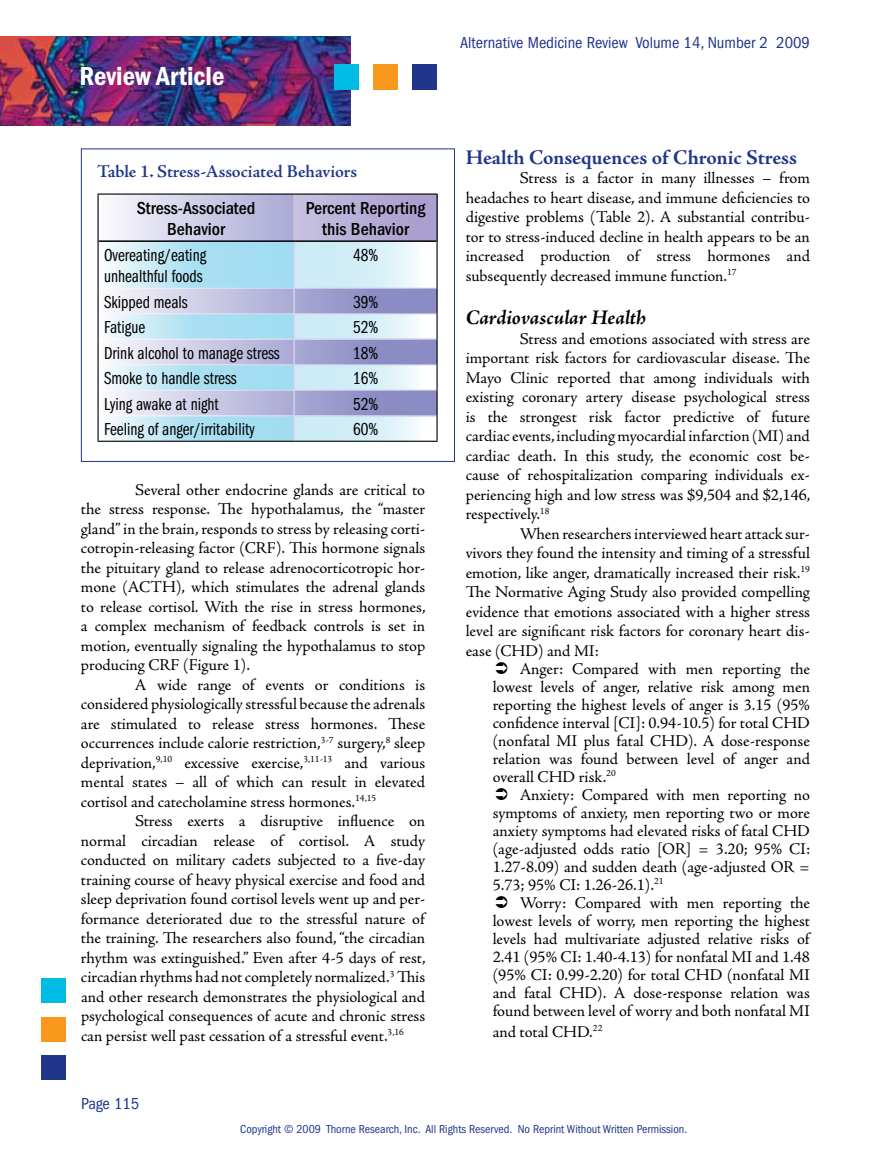
<style>
.page{position:relative;width:891px;height:1161px;background:#fff}
.page>*{position:absolute;margin:0;border:0;box-sizing:border-box;transform-origin:0 0}
.t1{font:600 condensed 27px "Franklin Gothic";color:#fff}
.t2{font:700 21px "Adobe Jenson Pro";letter-spacing:-.005em;color:#21368b}
.t3{font:italic 700 21px "Adobe Jenson Pro";letter-spacing:-.005em;color:#000}
.t4{font:18px/21.6px "Franklin Gothic Book Cmpr";color:#000}
.t5{font:500 condensed 18px/21.6px "Franklin Gothic";color:#000;text-align:center}
.t6{font:600 18px "Adobe Jenson Pro";letter-spacing:-.005em;color:#21368b}
.t7{font:16.5px/19.5px "Adobe Jenson Pro";letter-spacing:-.005em;color:#000;text-align:justify}
.t8{font:condensed 16.5px "Franklin Gothic";color:#21368b}
.t9{font:condensed 12px "Franklin Gothic";color:#21368b}
</style>
<div class="page">
<img style="left:0;top:36px;width:350px;height:89px">
<div style="left:334px;top:65px;width:25px;height:25px;background:#00bce4"></div>
<div style="left:373px;top:65px;width:25px;height:25px;background:#f8981d"></div>
<div style="left:412px;top:65px;width:25px;height:25px;background:#21368b"></div>
<div style="left:42px;top:978px;width:24px;height:25px;background:#00bce4"></div>
<div style="left:42px;top:1017px;width:24px;height:25px;background:#f8981d"></div>
<div style="left:42px;top:1055px;width:24px;height:25px;background:#21368b"></div>
<div style="left:81px;top:148px;width:374px;height:314px;border:1px solid #21368b"></div>
<div style="left:98px;top:194px;width:196px;height:47px;background:linear-gradient(to right,#fbfbfe,#a8a8d5)"></div>
<div style="left:294px;top:194px;width:143px;height:47px;background:linear-gradient(to right,#c7c1e0,#a69bcc)"></div>
<hr style="left:293px;top:195px;width:2px;height:45px;background:#fff">
<svg style="left:98px;top:241px;width:340px;height:200px"></svg>
<hr style="left:98px;top:441px;width:196px;height:1px;background:#000">
<hr style="left:294px;top:441px;width:144px;height:1px;background:#000">
<hr style="left:98px;top:194px;width:196px;height:1px;background:#000">
<hr style="left:98px;top:195px;width:1px;height:46px;background:#000">
<hr style="left:294px;top:194px;width:144px;height:1px;background:#000">
<hr style="left:437px;top:195px;width:1px;height:46px;background:#000">
<hr style="left:99px;top:240px;width:195px;height:2px;background:#000">
<hr style="left:294px;top:240px;width:143px;height:2px;background:#000">
<h1 class="t1" style="left:80px;top:61px;width:146px">Review Article</h1>
<p class="t6" style="left:97px;top:161px;width:261px">Table 1. Stress-Associated Behaviors</p>
<p class="t5" style="left:137px;top:197px;width:120px">Stress-Associated<br>Behavior</p>
<p class="t5" style="left:306px;top:197px;width:121px">Percent Reporting this Behavior</p>
<p class="t4" style="left:104px;top:244px;width:104px">Overeating/eating unhealthful foods</p>
<p class="t4" style="left:353px;top:244px;width:27px">48%</p>
<p class="t4" style="left:104px;top:291px;width:85px">Skipped meals</p>
<p class="t4" style="left:353px;top:291px;width:27px">39%</p>
<p class="t4" style="left:104px;top:317px;width:43px">Fatigue</p>
<p class="t4" style="left:353px;top:317px;width:27px">52%</p>
<p class="t4" style="left:104px;top:342px;width:177px">Drink alcohol to manage stress</p>
<p class="t4" style="left:353px;top:342px;width:27px">18%</p>
<p class="t4" style="left:104px;top:368px;width:134px">Smoke to handle stress</p>
<p class="t4" style="left:353px;top:368px;width:27px">16%</p>
<p class="t4" style="left:104px;top:393px;width:116px">Lying awake at night</p>
<p class="t4" style="left:353px;top:393px;width:27px">52%</p>
<p class="t4" style="left:104px;top:419px;width:152px">Feeling of anger/irritability</p>
<p class="t4" style="left:353px;top:419px;width:27px">60%</p>
<p class="t7" style="left:81px;top:480px;width:346px;text-indent:54px">Several other endocrine glands are critical to the stress response. The hypothalamus, the “master gland” in the brain, responds to stress by releasing corti&shy;cotropin-releasing factor (CRF). This hormone signals the pituitary gland to release adrenocorticotropic hor&shy;mone (ACTH), which stimulates the adrenal glands to release cortisol. With the rise in stress hormones, a complex mechanism of feedback controls is set in motion, eventually signaling the hypothalamus to stop producing CRF (Figure 1).</p>
<p class="t7" style="left:81px;top:675px;width:346px;text-indent:54px">A wide range of events or conditions is considered physiologically stressful because the adrenals are stimulated to release stress hormones. These occurrences include calorie restriction,<sup>3-7</sup> surgery,<sup>8</sup> sleep deprivation,<sup>9,10</sup> excessive exercise,<sup>3,11-13</sup> and various mental states – all of which can result in elevated cortisol and catecholamine stress hormones.<sup>14,15</sup></p>
<p class="t7" style="left:81px;top:812px;width:346px;text-indent:54px">Stress exerts a disruptive influence on normal circadian release of cortisol. A study conducted on military cadets subjected to a five-day training course of heavy physical exercise and food and sleep deprivation found cortisol levels went up and per&shy;formance deteriorated due to the stressful nature of the training. The researchers also found, “the circadian rhythm was extinguished.” Even after 4-5 days of rest, circadian rhythms had not completely normalized.<sup>3</sup> This and other research demonstrates the physiological and psychological consequences of acute and chronic stress can persist well past cessation of a stressful event.<sup>3,16</sup></p>
<p class="t8" style="left:81px;top:1094px;width:60px">Page 115</p>
<p class="t8" style="left:460px;top:34px;width:351px">Alternative Medicine Review Volume 14, Number 2 2009</p>
<p class="t2" style="left:466px;top:145px;width:333px">Health Consequences of Chronic Stress</p>
<p class="t7" style="left:466px;top:169px;width:346px;text-indent:54px">Stress is a factor in many illnesses – from headaches to heart disease, and immune deficiencies to digestive problems (Table 2). A substantial contribu&shy;tor to stress-induced decline in health appears to be an increased production of stress hormones and subsequently decreased immune function.<sup>17</sup></p>
<p class="t3" style="left:466px;top:306px;width:182px">Cardiovascular Health</p>
<p class="t7" style="left:466px;top:329px;width:346px;text-indent:54px">Stress and emotions associated with stress are important risk factors for cardiovascular disease. The Mayo Clinic reported that among individuals with existing coronary artery disease psychological stress is the strongest risk factor predictive of future cardiac events, including myocardial infarction (MI) and cardiac death. In this study, the economic cost be&shy;cause of rehospitalization comparing individuals ex&shy;periencing high and low stress was $9,504 and $2,146, respectively.<sup>18</sup></p>
<p class="t7" style="left:466px;top:524px;width:346px;text-indent:54px">When researchers interviewed heart attack sur&shy;vivors they found the intensity and timing of a stressful emotion, like anger, dramatically increased their risk.<sup>19<br></sup>The Normative Aging Study also provided compelling evidence that emotions associated with a higher stress level are significant risk factors for coronary heart dis&shy;ease (CHD) and MI:</p>
<p class="t7" style="left:493px;top:660px;width:319px;line-height:18px;text-indent:27px">Anger: Compared with men reporting the lowest levels of anger, relative risk among men reporting the highest levels of anger is 3.15 (95% confidence interval [CI]: 0.94-10.5) for total CHD (nonfatal MI plus fatal CHD). A dose-response relation was found between level of anger and overall CHD risk.<sup>20</sup></p>
<p class="t7" style="left:493px;top:786px;width:319px;line-height:18px;text-indent:27px">Anxiety: Compared with men reporting no symptoms of anxiety, men reporting two or more anxiety symptoms had elevated risks of fatal CHD (age-adjusted odds ratio [OR] = 3.20; 95% CI:<br>1.27-8.09) and sudden death (age-adjusted OR = 5.73; 95% CI: 1.26-26.1).<sup>21</sup></p>
<p class="t7" style="left:493px;top:894px;width:319px;line-height:18px;text-indent:27px">Worry: Compared with men reporting the lowest levels of worry, men reporting the highest levels had multivariate adjusted relative risks of 2.41 (95% CI: 1.40-4.13) for nonfatal MI and 1.48 (95% CI: 0.99-2.20) for total CHD (nonfatal MI and fatal CHD). A dose-response relation was found between level of worry and both nonfatal MI</p>
<p class="t7" style="left:493px;top:1022px;width:111px">and total CHD.<sup>22</sup></p>
<p class="t9" style="left:240px;top:1122px;width:448px">Copyright © 2009 Thorne Research, Inc. All Rights Reserved. No Reprint Without Written Permission.</p>
</div>
